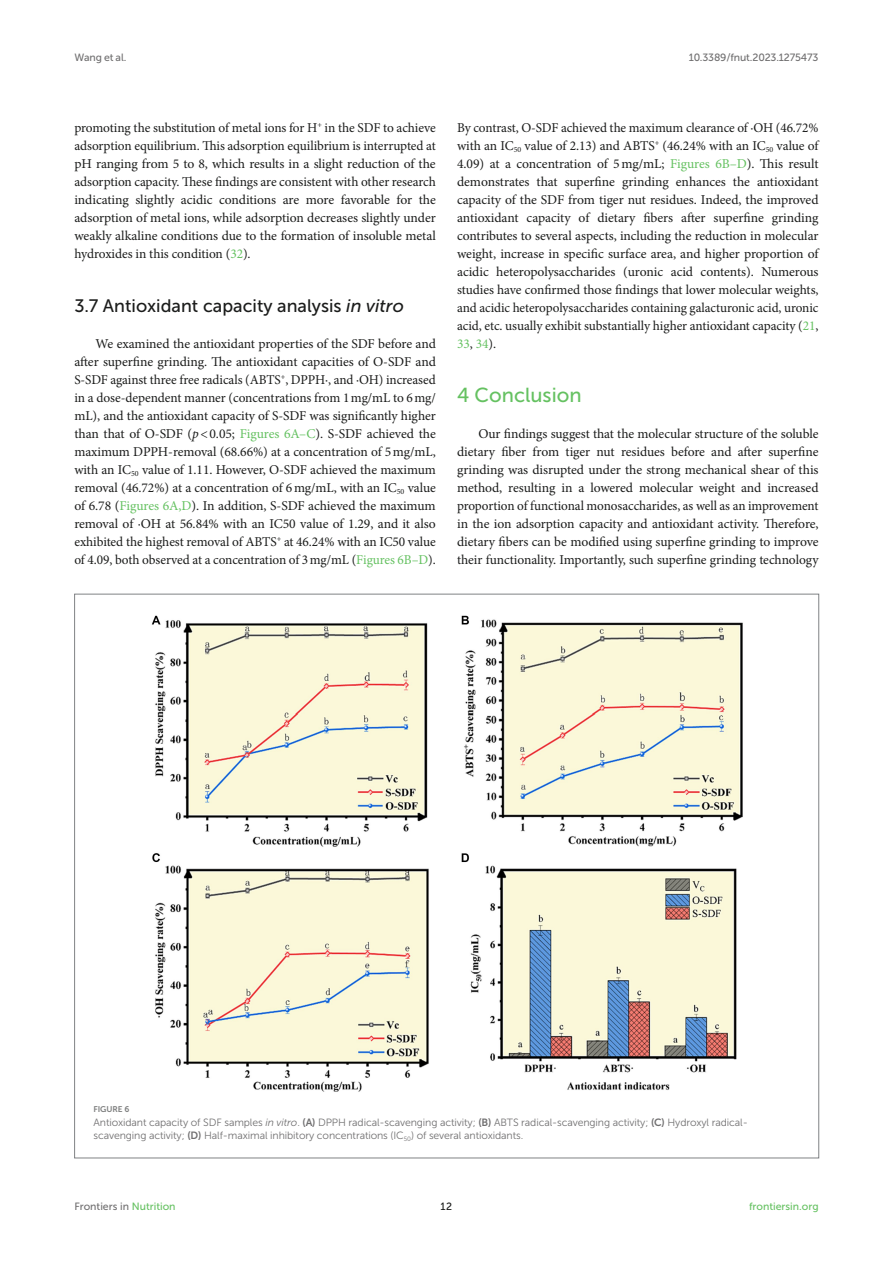
<style>
.page{position:relative;width:893px;height:1263px;background:#fff}
.page>*{position:absolute;margin:0;border:0;box-sizing:border-box;transform-origin:0 0}
.HEAD_1{font:20.25px "Museo Sans 500";color:#65c161}
.HEAD_2{font:18px "Museo Sans 500";color:#1b1c1b}
.TEXT_FLUSH{font:13.5px/18px "Minion Pro";letter-spacing:-.005em;color:#1b1c1b;text-align:justify}
.FIG_LEG{font:10.5px/13.5px "Museo Sans 300";letter-spacing:-.01em;color:#706f70}
.t1{font:10.5px "Museo Sans 500";letter-spacing:-.015em;color:#706f70}
.t2{font:10.5px "Museo Sans 500";color:#65c161}
.t3{font:10.5px "Museo Sans 500";color:#1b1c1b}
.FIG_HD{font:8.25px "Museo Sans 700";letter-spacing:-.01em;color:#7e7f7f}
.s1{color:#65c161}
.s2{font-style:italic}
.s3{font-family:"Museo Sans 700"}
</style>
<div class="page">
<img style="left:151px;top:615px;width:592px;height:477px">
<p class="t1" style="left:74px;top:51px;width:53px">Wang et al.</p>
<p class="t1" style="left:689px;top:51px;width:131px">10.3389/fnut.2023.1275473</p>
<p class="TEXT_FLUSH" style="left:74px;top:119px;width:363px">promoting the substitution of metal ions for H<sup>+</sup> in the SDF to achieve adsorption equilibrium. This adsorption equilibrium is interrupted at pH ranging from 5 to 8, which results in a slight reduction of the adsorption capacity. These findings are consistent with other research indicating slightly acidic conditions are more favorable for the adsorption of metal ions, while adsorption decreases slightly under weakly alkaline conditions due to the formation of insoluble metal hydroxides in this condition (<span class="s1">32</span>).</p>
<p class="HEAD_2" style="left:74px;top:296px;width:331px">3.7 Antioxidant capacity analysis <span class="s2">in vitro</span></p>
<p class="TEXT_FLUSH" style="left:74px;top:335px;width:363px;text-indent:21px">We examined the antioxidant properties of the SDF before and after superfine grinding. The antioxidant capacities of O-SDF and S-SDF against three free radicals (ABTS<sup>+</sup>, DPPH·, and ·OH) increased in a dose-dependent manner (concentrations from 1mg/mL to 6mg/ mL), and the antioxidant capacity of S-SDF was significantly higher than that of O-SDF (<span class="s2">p</span>&lt;0.05; <span class="s1">Figures 6A–C</span>). S-SDF achieved the maximum DPPH-removal (68.66%) at a concentration of 5mg/mL, with an IC<sub>50</sub> value of 1.11. However, O-SDF achieved the maximum removal (46.72%) at a concentration of 6mg/mL, with an IC<sub>50</sub> value of 6.78 (<span class="s1">Figures 6A,D</span>). In addition, S-SDF achieved the maximum removal of ·OH at 56.84% with an IC50 value of 1.29, and it also exhibited the highest removal of ABTS<sup>+</sup> at 46.24% with an IC50 value of 4.09, both observed at a concentration of 3mg/mL (<span class="s1">Figures 6B–D</span>).</p>
<p class="TEXT_FLUSH" style="left:457px;top:119px;width:363px">By contrast, O-SDF achieved the maximum clearance of ·OH (46.72% with an IC<sub>50</sub> value of 2.13) and ABTS<sup>+</sup> (46.24% with an IC<sub>50</sub> value of 4.09) at a concentration of 5mg/mL; <span class="s1">Figures 6B–D</span>). This result demonstrates that superfine grinding enhances the antioxidant capacity of the SDF from tiger nut residues. Indeed, the improved antioxidant capacity of dietary fibers after superfine grinding contributes to several aspects, including the reduction in molecular weight, increase in specific surface area, and higher proportion of acidic heteropolysaccharides (uronic acid contents). Numerous studies have confirmed those findings that lower molecular weights, and acidic heteropolysaccharides containing galacturonic acid, uronic acid, etc. usually exhibit substantially higher antioxidant capacity (<span class="s1">21</span>, <span class="s1">33</span>, <span class="s1">34</span>).</p>
<p class="HEAD_1" style="left:457px;top:384px;width:126px">4 Conclusion</p>
<p class="TEXT_FLUSH" style="left:457px;top:425px;width:363px;text-indent:21px">Our findings suggest that the molecular structure of the soluble dietary fiber from tiger nut residues before and after superfine grinding was disrupted under the strong mechanical shear of this method, resulting in a lowered molecular weight and increased proportion of functional monosaccharides, as well as an improvement in the ion adsorption capacity and antioxidant activity. Therefore, dietary fibers can be modified using superfine grinding to improve their functionality. Importantly, such superfine grinding technology</p>
<p class="FIG_HD" style="left:94px;top:1104px;width:37px">FIGURE 6</p>
<p class="FIG_LEG" style="left:94px;top:1115px;width:656px">Antioxidant capacity of SDF samples <span class="s2">in vitro</span>. <span class="s3">(A)</span> DPPH radical-scavenging activity; <span class="s3">(B)</span> ABTS radical-scavenging activity; <span class="s3">(C)</span> Hydroxyl radical&shy;scavenging activity; <span class="s3">(D)</span> Half-maximal inhibitory concentrations (IC<sub>50</sub>) of several antioxidants.</p>
<p class="t1" style="left:74px;top:1200px;width:103px">Frontiers in <span class="s1">Nutrition</span></p>
<p class="t3" style="left:441px;top:1200px;width:13px">12</p>
<p class="t2" style="left:749px;top:1200px;width:71px">frontiersin.org</p>
</div>
